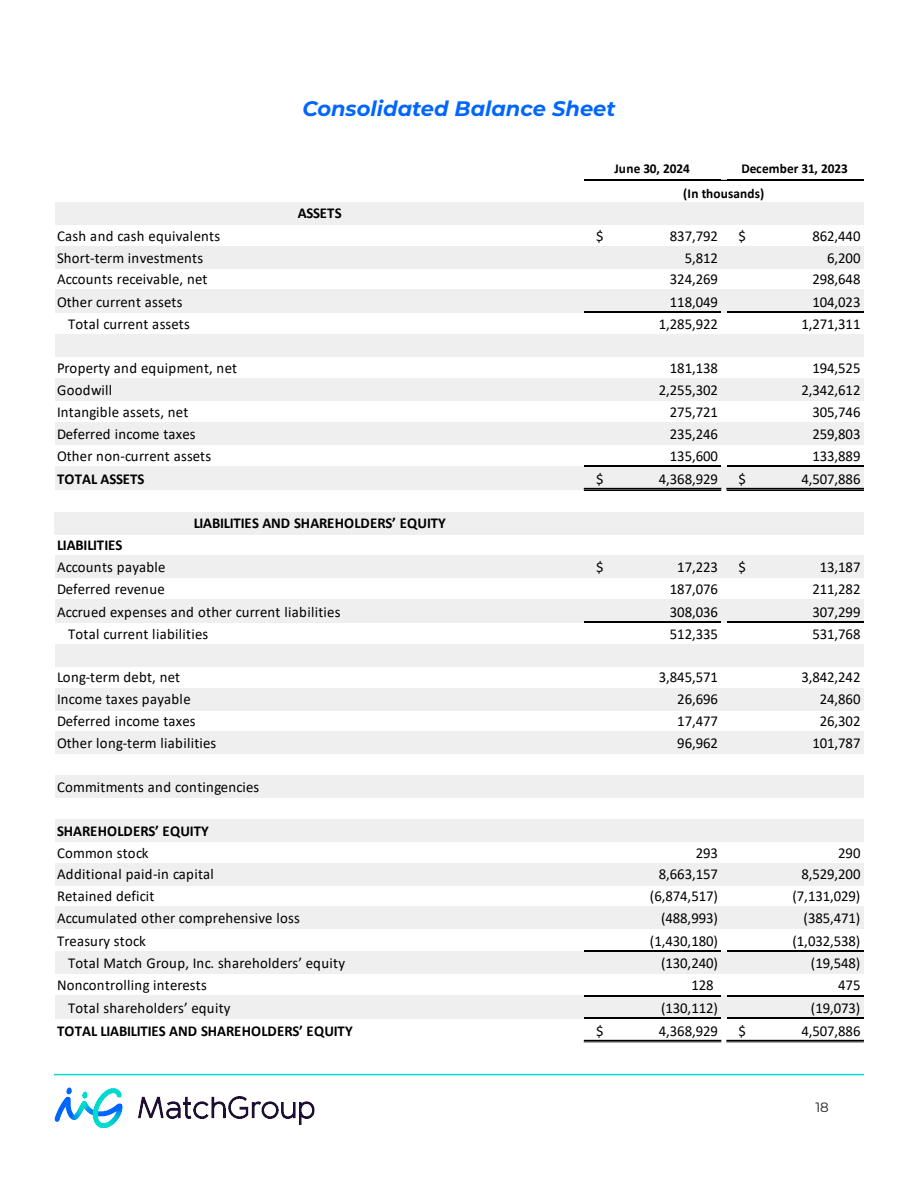
<style>
.page{position:relative;width:918px;height:1188px;background:#fff}
.page>*{position:absolute;margin:0;border:0;box-sizing:border-box;transform-origin:0 0}
.t1{font:italic 700 21px "Montserrat";color:#06f}
.t2{font:15.15px "Calibri";color:#000}
.t3{font:15.15px/21.9px "Calibri";letter-spacing:.02em;color:#000}
.t4{font:700 15.15px/21.9px "Calibri";letter-spacing:-.005em;color:#000}
.t5{font:700 13.65px/24.2px "Calibri";letter-spacing:-.005em;color:#000}
.t6{font:13.5px "Montserrat";color:#231f20}
.s1{font-weight:700}
.s2{font-weight:400}
</style>
<div class="page">
<hr style="left:54px;top:1074px;width:810px;height:1px;background:#00dccd">
<img style="left:54px;top:1087px;width:261px;height:41px">
<div style="left:55px;top:202px;width:808px;height:23px;background:#efefef"></div>
<div style="left:55px;top:246px;width:808px;height:23px;background:#eee"></div>
<div style="left:55px;top:290px;width:808px;height:23px;background:#efefef"></div>
<div style="left:55px;top:334px;width:808px;height:23px;background:#efefef"></div>
<div style="left:55px;top:378px;width:808px;height:23px;background:#efefef"></div>
<div style="left:55px;top:422px;width:808px;height:23px;background:#efefef"></div>
<div style="left:55px;top:466px;width:808px;height:24px;background:#efefef"></div>
<div style="left:55px;top:512px;width:265px;height:22px;background:#efefef"></div>
<div style="left:319px;top:512px;width:402px;height:22px;background:#efefef"></div>
<div style="left:720px;top:512px;width:143px;height:22px;background:#efefef"></div>
<div style="left:55px;top:556px;width:808px;height:22px;background:#efefef"></div>
<div style="left:55px;top:599px;width:808px;height:24px;background:#efefef"></div>
<div style="left:55px;top:644px;width:808px;height:23px;background:#efefef"></div>
<div style="left:55px;top:688px;width:808px;height:22px;background:#efefef"></div>
<div style="left:55px;top:731px;width:808px;height:23px;background:#efefef"></div>
<div style="left:55px;top:775px;width:808px;height:23px;background:#efefef"></div>
<div style="left:55px;top:819px;width:808px;height:23px;background:#efefef"></div>
<div style="left:55px;top:863px;width:808px;height:23px;background:#efefef"></div>
<div style="left:55px;top:907px;width:808px;height:22px;background:#efefef"></div>
<div style="left:55px;top:951px;width:808px;height:23px;background:#efefef"></div>
<div style="left:55px;top:996px;width:808px;height:23px;background:#efefef"></div>
<hr style="left:584px;top:180px;width:137px;height:1px;background:#000">
<hr style="left:584px;top:312px;width:137px;height:1px;background:#000">
<hr style="left:584px;top:466px;width:137px;height:1px;background:#000">
<hr style="left:584px;top:488px;width:137px;height:1px;background:#000">
<hr style="left:584px;top:490px;width:137px;height:1px;background:#000">
<hr style="left:584px;top:621px;width:137px;height:2px;background:#000">
<hr style="left:584px;top:950px;width:137px;height:2px;background:#000">
<hr style="left:584px;top:995px;width:137px;height:2px;background:#000">
<hr style="left:584px;top:1018px;width:137px;height:1px;background:#000">
<hr style="left:584px;top:1040px;width:137px;height:1px;background:#000">
<hr style="left:584px;top:1042px;width:137px;height:1px;background:#000">
<hr style="left:727px;top:180px;width:136px;height:1px;background:#000">
<hr style="left:727px;top:312px;width:136px;height:1px;background:#000">
<hr style="left:727px;top:466px;width:136px;height:1px;background:#000">
<hr style="left:727px;top:488px;width:136px;height:1px;background:#000">
<hr style="left:727px;top:490px;width:136px;height:1px;background:#000">
<hr style="left:727px;top:621px;width:136px;height:2px;background:#000">
<hr style="left:727px;top:950px;width:136px;height:2px;background:#000">
<hr style="left:727px;top:995px;width:136px;height:2px;background:#000">
<hr style="left:727px;top:1018px;width:136px;height:1px;background:#000">
<hr style="left:727px;top:1040px;width:136px;height:1px;background:#000">
<hr style="left:727px;top:1042px;width:136px;height:1px;background:#000">
<p class="t1" style="left:302px;top:93px;width:315px">Consolidated Balance Sheet</p>
<p class="t4" style="left:298px;top:202px;width:45px">ASSETS</p>
<p class="t5" style="left:683px;top:157px;width:166px;text-indent:58px">December 31, 2023 (In thousands)</p>
<p class="t5" style="left:615px;top:157px;width:77px">June 30, 2024</p>
<p class="t3" style="left:57px;top:224px;width:165px">Cash and cash equivalents</p>
<p class="t2" style="left:596px;top:225px;width:9px">$</p>
<p class="t2" style="left:670px;top:225px;width:50px">837,792</p>
<p class="t2" style="left:739px;top:225px;width:9px">$</p>
<p class="t2" style="left:812px;top:225px;width:50px">862,440</p>
<p class="t2" style="left:57px;top:247px;width:148px">Short-term investments</p>
<p class="t2" style="left:685px;top:247px;width:35px">5,812</p>
<p class="t2" style="left:827px;top:247px;width:35px">6,200</p>
<p class="t3" style="left:57px;top:268px;width:152px">Accounts receivable, net</p>
<p class="t2" style="left:670px;top:269px;width:50px">324,269</p>
<p class="t2" style="left:812px;top:269px;width:50px">298,648</p>
<p class="t2" style="left:57px;top:292px;width:127px">Other current assets</p>
<p class="t2" style="left:670px;top:292px;width:50px">118,049</p>
<p class="t2" style="left:812px;top:292px;width:50px">104,023</p>
<p class="t2" style="left:68px;top:313px;width:123px">Total current assets</p>
<p class="t2" style="left:659px;top:313px;width:61px">1,285,922</p>
<p class="t2" style="left:801px;top:313px;width:61px">1,271,311</p>
<p class="t3" style="left:57px;top:356px;width:181px">Property and equipment, net</p>
<p class="t2" style="left:670px;top:357px;width:50px">181,138</p>
<p class="t2" style="left:812px;top:357px;width:50px">194,525</p>
<p class="t3" style="left:57px;top:378px;width:57px">Goodwill</p>
<p class="t2" style="left:659px;top:379px;width:61px">2,255,302</p>
<p class="t2" style="left:801px;top:379px;width:61px">2,342,612</p>
<p class="t3" style="left:57px;top:400px;width:133px">Intangible assets, net</p>
<p class="t2" style="left:670px;top:401px;width:50px">275,721</p>
<p class="t2" style="left:812px;top:401px;width:50px">305,746</p>
<p class="t2" style="left:57px;top:423px;width:140px">Deferred income taxes</p>
<p class="t2" style="left:670px;top:423px;width:50px">235,246</p>
<p class="t2" style="left:812px;top:423px;width:50px">259,803</p>
<p class="t2" style="left:57px;top:446px;width:156px">Other non-current assets</p>
<p class="t2" style="left:670px;top:446px;width:50px">135,600</p>
<p class="t2" style="left:812px;top:446px;width:50px">133,889</p>
<p class="t4" style="left:57px;top:468px;width:89px">TOTAL ASSETS</p>
<p class="t2" style="left:596px;top:468px;width:9px">$</p>
<p class="t2" style="left:659px;top:468px;width:61px">4,368,929</p>
<p class="t2" style="left:739px;top:468px;width:9px">$</p>
<p class="t2" style="left:801px;top:468px;width:61px">4,507,886</p>
<p class="t4" style="left:194px;top:512px;width:254px">LIABILITIES AND SHAREHOLDERS’ EQUITY</p>
<p class="t3" style="left:57px;top:534px;width:110px"><span class="s1">LIABILITIES<br></span>Accounts payable</p>
<p class="t2" style="left:596px;top:557px;width:9px">$</p>
<p class="t2" style="left:677px;top:557px;width:42px">17,223</p>
<p class="t2" style="left:739px;top:557px;width:9px">$</p>
<p class="t2" style="left:820px;top:557px;width:42px">13,187</p>
<p class="t2" style="left:57px;top:579px;width:109px">Deferred revenue</p>
<p class="t2" style="left:670px;top:579px;width:50px">187,076</p>
<p class="t2" style="left:812px;top:579px;width:50px">211,282</p>
<p class="t3" style="left:57px;top:600px;width:285px">Accrued expenses and other current liabilities</p>
<p class="t2" style="left:670px;top:601px;width:50px">308,036</p>
<p class="t2" style="left:812px;top:601px;width:50px">307,299</p>
<p class="t3" style="left:68px;top:622px;width:142px">Total current liabilities</p>
<p class="t2" style="left:670px;top:623px;width:50px">512,335</p>
<p class="t2" style="left:812px;top:623px;width:50px">531,768</p>
<p class="t2" style="left:57px;top:667px;width:125px">Long-term debt, net</p>
<p class="t2" style="left:659px;top:667px;width:61px">3,845,571</p>
<p class="t2" style="left:801px;top:667px;width:61px">3,842,242</p>
<p class="t3" style="left:57px;top:688px;width:135px">Income taxes payable</p>
<p class="t2" style="left:677px;top:689px;width:42px">26,696</p>
<p class="t2" style="left:820px;top:689px;width:42px">24,860</p>
<p class="t2" style="left:57px;top:711px;width:140px">Deferred income taxes</p>
<p class="t2" style="left:677px;top:711px;width:42px">17,477</p>
<p class="t2" style="left:820px;top:711px;width:42px">26,302</p>
<p class="t3" style="left:57px;top:732px;width:161px">Other long-term liabilities</p>
<p class="t2" style="left:677px;top:733px;width:42px">96,962</p>
<p class="t2" style="left:812px;top:733px;width:50px">101,787</p>
<p class="t2" style="left:57px;top:776px;width:204px">Commitments and contingencies</p>
<p class="t4" style="left:57px;top:820px;width:153px">SHAREHOLDERS’ EQUITY<br><span class="s2">Common stock</span></p>
<p class="t2" style="left:696px;top:842px;width:24px">293</p>
<p class="t2" style="left:838px;top:842px;width:24px">290</p>
<p class="t3" style="left:57px;top:863px;width:158px">Additional paid-in capital</p>
<p class="t2" style="left:659px;top:864px;width:61px">8,663,157</p>
<p class="t2" style="left:801px;top:864px;width:61px">8,529,200</p>
<p class="t2" style="left:57px;top:886px;width:99px">Retained deficit</p>
<p class="t2" style="left:650px;top:886px;width:69px">(6,874,517)</p>
<p class="t2" style="left:792px;top:886px;width:69px">(7,131,029)</p>
<p class="t2" style="left:57px;top:908px;width:244px">Accumulated other comprehensive loss</p>
<p class="t2" style="left:661px;top:908px;width:58px">(488,993)</p>
<p class="t2" style="left:804px;top:908px;width:58px">(385,471)</p>
<p class="t2" style="left:57px;top:930px;width:90px">Treasury stock</p>
<p class="t2" style="left:650px;top:930px;width:69px">(1,430,180)</p>
<p class="t2" style="left:792px;top:930px;width:69px">(1,032,538)</p>
<p class="t3" style="left:68px;top:951px;width:278px">Total Match Group, Inc. shareholders’ equity</p>
<p class="t2" style="left:661px;top:952px;width:58px">(130,240)</p>
<p class="t2" style="left:811px;top:952px;width:51px">(19,548)</p>
<p class="t3" style="left:57px;top:974px;width:151px">Noncontrolling interests</p>
<p class="t2" style="left:691px;top:975px;width:24px">128</p>
<p class="t2" style="left:838px;top:975px;width:24px">475</p>
<p class="t3" style="left:68px;top:997px;width:164px">Total shareholders’ equity</p>
<p class="t2" style="left:661px;top:998px;width:58px">(130,112)</p>
<p class="t2" style="left:811px;top:998px;width:51px">(19,073)</p>
<p class="t4" style="left:57px;top:1020px;width:297px">TOTAL LIABILITIES AND SHAREHOLDERS’ EQUITY</p>
<p class="t2" style="left:596px;top:1020px;width:9px">$</p>
<p class="t2" style="left:659px;top:1020px;width:61px">4,368,929</p>
<p class="t2" style="left:739px;top:1020px;width:9px">$</p>
<p class="t2" style="left:801px;top:1020px;width:61px">4,507,886</p>
<p class="t6" style="left:815px;top:1098px;width:15px">18</p>
</div>
